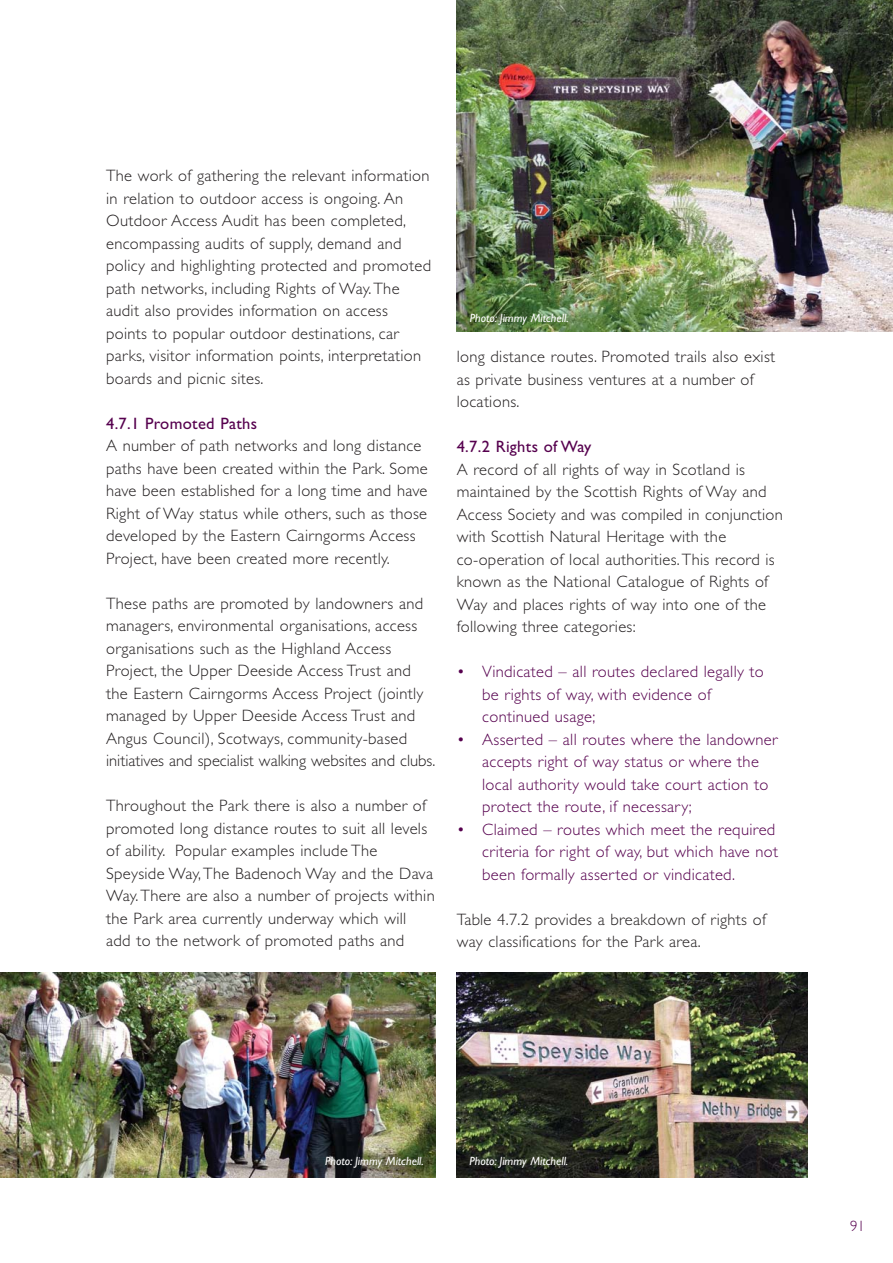
<style>
.page{position:relative;width:893px;height:1263px;background:#fff}
.page>*{position:absolute;margin:0;border:0;box-sizing:border-box;transform-origin:0 0}
.t1{font:300 16.5px/22.5px "Gill Sans";letter-spacing:.02em;color:#231f20}
.t2{font:300 16.5px/22.5px "Gill Sans";letter-spacing:.02em;color:#56004e}
.t3{font:16.5px "Gill Sans";letter-spacing:.02em;color:#56004e}
.t4{font:300 15px "Gill Sans";color:#56004e}
.t5{font:italic 12px "Gill Sans";color:#fff}
</style>
<div class="page">
<img style="left:457px;top:0;width:435px;height:332px">
<img style="left:1px;top:973px;width:434px;height:205px">
<img style="left:457px;top:973px;width:350px;height:205px">
<p class="t1" style="left:106px;top:166px;width:326px">The work of gathering the relevant information in relation to outdoor access is ongoing. An Outdoor Access Audit has been completed, encompassing audits of supply, demand and policy and highlighting protected and promoted path networks, including Rights of Way.The audit also provides information on access points to popular outdoor destinations, car parks, visitor information points, interpretation boards and picnic sites.</p>
<p class="t3" style="left:106px;top:417px;width:153px">4.7.1 Promoted Paths</p>
<p class="t1" style="left:106px;top:436px;width:323px">A number of path networks and long distance paths have been created within the Park. Some have been established for a long time and have Right of Way status while others, such as those developed by the Eastern Cairngorms Access Project, have been created more recently.</p>
<p class="t1" style="left:106px;top:594px;width:331px">These paths are promoted by landowners and managers, environmental organisations, access organisations such as the Highland Access Project, the Upper Deeside Access Trust and the Eastern Cairngorms Access Project (jointly managed by Upper Deeside Access Trust and Angus Council), Scotways, community-based initiatives and specialist walking websites and clubs.</p>
<p class="t1" style="left:106px;top:796px;width:330px">Throughout the Park there is also a number of promoted long distance routes to suit all levels of ability. Popular examples include The Speyside Way,The Badenoch Way and the Dava Way.There are also a number of projects within the Park area currently underway which will add to the network of promoted paths and</p>
<p class="t5" style="left:470px;top:314px;width:100px">Photo: Jimmy Mitchell.</p>
<p class="t1" style="left:457px;top:347px;width:320px">long distance routes. Promoted trails also exist as private business ventures at a number of locations.</p>
<p class="t3" style="left:457px;top:441px;width:136px">4.7.2 Rights of Way</p>
<p class="t1" style="left:457px;top:460px;width:328px">A record of all rights of way in Scotland is maintained by the Scottish Rights of Way and Access Society and was compiled in conjunction with Scottish Natural Heritage with the co-operation of local authorities.This record is known as the National Catalogue of Rights of Way and places rights of way into one of the following three categories:</p>
<p class="t2" style="left:482px;top:662px;width:283px;text-indent:-26px">• Vindicated – all routes declared legally to be rights of way, with evidence of continued usage;</p>
<p class="t2" style="left:482px;top:730px;width:297px;text-indent:-26px">• Asserted – all routes where the landowner accepts right of way status or where the local authority would take court action to protect the route, if necessary;</p>
<p class="t2" style="left:482px;top:820px;width:297px;text-indent:-26px">• Claimed – routes which meet the required criteria for right of way, but which have not been formally asserted or vindicated.</p>
<p class="t1" style="left:457px;top:910px;width:311px">Table 4.7.2 provides a breakdown of rights of way classifications for the Park area.</p>
<p class="t5" style="left:325px;top:1157px;width:100px">Photo: Jimmy Mitchell.</p>
<p class="t5" style="left:469px;top:1157px;width:100px">Photo: Jimmy Mitchell.</p>
<p class="t4" style="left:850px;top:1220px;width:16px">91</p>
</div>
